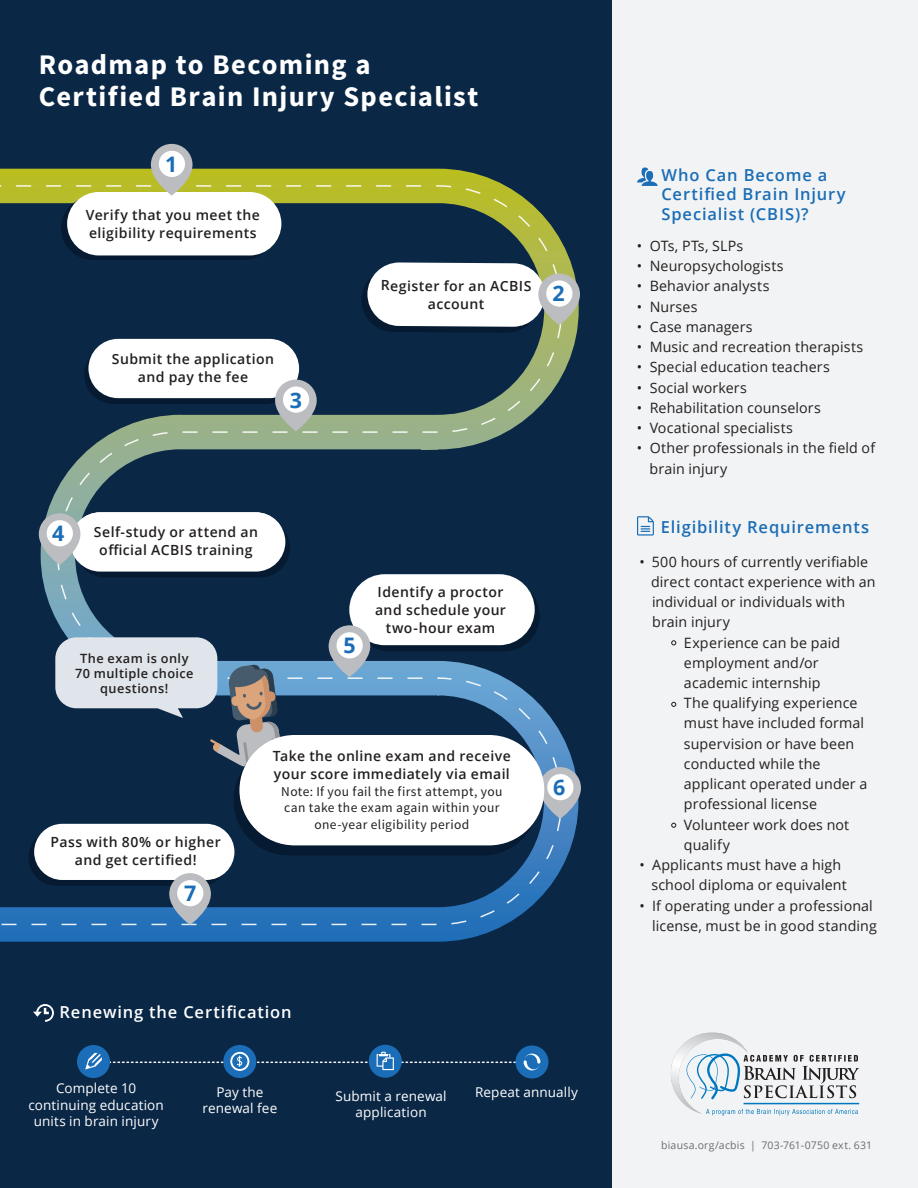
<style>
.page{position:relative;width:918px;height:1188px;background:#fff}
.page>*{position:absolute;margin:0;border:0;box-sizing:border-box;transform-origin:0 0}
.t1{font:700 28.5px/31.5px "Source Sans Pro";letter-spacing:.045em;color:#fff}
.t2{font:700 21.45px "Open Sans";color:#1a6db6}
.t3{font:600 16.5px/19.5px "Open Sans";letter-spacing:.05em;color:#1a6db6}
.t4{font:600 16.5px "Open Sans";letter-spacing:.05em;color:#fff}
.t5{font:14.25px/20.2px "Open Sans";letter-spacing:.01em;color:#231f20}
.t6{font:600 14.1px/18px "Open Sans";letter-spacing:.03em;color:#231f20;text-align:center}
.t7{font:13.5px/16.5px "Open Sans";letter-spacing:.01em;color:#fff;text-align:center}
.t8{font:13.5px/16.5px "Source Sans Pro";letter-spacing:.025em;color:#231f20;text-align:center}
.t9{font:600 12.75px/15px "Open Sans";letter-spacing:.035em;color:#231f20;text-align:center}
.t10{font:10.5px "Open Sans";letter-spacing:.02em;color:#6c6d70}
</style>
<div class="page">
<div style="left:0;top:0;width:612px;height:1188px;background:#0a2746"></div>
<div style="left:612px;top:0;width:306px;height:1188px;background:#f2f3f4"></div>
<svg style="left:0;top:151px;width:581px;height:791px"></svg>
<svg style="left:0;top:185px;width:562px;height:740px"></svg>
<svg style="left:637px;top:516px;width:17px;height:20px"></svg>
<div style="left:55px;top:637px;width:162px;height:71px;background:#dfe5ea;border-radius:21px"></div>
<svg style="left:158px;top:708px;width:25px;height:10px"></svg>
<svg style="left:84px;top:345px;width:211px;height:59px"></svg>
<div style="left:28px;top:830px;width:201px;height:56px;background:#061b32;border-radius:28px"></div>
<div style="left:354px;top:581px;width:186px;height:71px;background:#061b32;border-radius:35px"></div>
<div style="left:75px;top:518px;width:215px;height:60px;background:#061b32;border-radius:30px"></div>
<svg style="left:61px;top:197px;width:214px;height:63px"></svg>
<svg style="left:637px;top:168px;width:21px;height:18px"></svg>
<div style="left:88px;top:339px;width:211px;height:59px;background:#fff;border-radius:30px"></div>
<div style="left:67px;top:192px;width:214px;height:63px;background:#fff;border-radius:32px"></div>
<svg style="left:361px;top:262px;width:184px;height:71px;background:#cfd4d7"></svg>
<div style="left:71px;top:512px;width:214px;height:60px;background:#fff;border-radius:30px"></div>
<div style="left:349px;top:574px;width:186px;height:71px;background:#fff;border-radius:35px"></div>
<div style="left:34px;top:824px;width:200px;height:56px;background:#fff;border-radius:28px"></div>
<svg style="left:538px;top:274px;width:42px;height:51px"></svg>
<div style="left:546px;top:280px;width:27px;height:27px;background:#fff;border-radius:50%"></div>
<svg style="left:275px;top:380px;width:42px;height:51px"></svg>
<div style="left:283px;top:386px;width:26px;height:27px;background:#fff;border-radius:50%"></div>
<svg style="left:39px;top:513px;width:41px;height:52px"></svg>
<div style="left:47px;top:520px;width:26px;height:26px;background:#fff;border-radius:50%"></div>
<svg style="left:329px;top:625px;width:41px;height:52px"></svg>
<div style="left:337px;top:632px;width:26px;height:26px;background:#fff;border-radius:50%"></div>
<svg style="left:539px;top:767px;width:42px;height:52px"></svg>
<div style="left:547px;top:774px;width:26px;height:26px;background:#fff;border-radius:50%"></div>
<svg style="left:169px;top:873px;width:42px;height:52px"></svg>
<div style="left:177px;top:880px;width:26px;height:26px;background:#fff;border-radius:50%"></div>
<svg style="left:33px;top:1004px;width:21px;height:18px"></svg>
<div style="left:223px;top:1045px;width:33px;height:33px;background:#1a6db6;border-radius:50%"></div>
<div style="left:515px;top:1045px;width:33px;height:34px;background:#1a6db6;border-radius:50%"></div>
<div style="left:369px;top:1045px;width:33px;height:33px;background:#1a6db6;border-radius:50%"></div>
<div style="left:77px;top:1045px;width:33px;height:33px;background:#1a6db6;border-radius:50%"></div>
<svg style="left:85px;top:1052px;width:455px;height:19px"></svg>
<svg style="left:151px;top:144px;width:42px;height:52px"></svg>
<div style="left:159px;top:151px;width:26px;height:26px;background:#fff;border-radius:50%"></div>
<svg style="left:210px;top:665px;width:75px;height:118px"></svg>
<div style="left:233px;top:745px;width:305px;height:110px;background:#061b32;border-radius:55px"></div>
<div style="left:239px;top:735px;width:305px;height:110px;background:#fff;border-radius:55px"></div>
<svg style="left:671px;top:641px;width:5px;height:4px"></svg>
<svg style="left:671px;top:702px;width:5px;height:5px"></svg>
<svg style="left:671px;top:823px;width:5px;height:5px"></svg>
<svg style="left:712px;top:1109px;width:146px;height:6px"></svg>
<hr style="left:744px;top:1103px;width:115px;height:1px;background:#0078c0">
<img style="left:671px;top:1032px;width:77px;height:82px">
<svg style="left:686px;top:1052px;width:173px;height:48px"></svg>
<h1 class="t1" style="left:39px;top:50px;width:441px">Roadmap to Becoming a<br>Certified Brain Injury Specialist</h1>
<h2 class="t2" style="left:165px;top:149px;width:14px">1</h2>
<p class="t6" style="left:86px;top:206px;width:175px;text-align:left">Verify that you meet the eligibility requirements</p>
<p class="t6" style="left:112px;top:349px;width:163px">Submit the application and pay the fee</p>
<h2 class="t2" style="left:290px;top:385px;width:14px">3</h2>
<p class="t6" style="left:381px;top:276px;width:152px">Register for an ACBIS account</p>
<h2 class="t2" style="left:553px;top:279px;width:14px">2</h2>
<h2 class="t2" style="left:52px;top:518px;width:14px">4</h2>
<p class="t6" style="left:94px;top:523px;width:166px">Self-study or attend an official ACBIS training</p>
<p class="t9" style="left:75px;top:651px;width:120px">The exam is only<br>70 multiple choice questions!</p>
<h2 class="t2" style="left:344px;top:630px;width:14px">5</h2>
<p class="t6" style="left:375px;top:583px;width:132px">Identify a proctor and schedule your two-hour exam</p>
<p class="t6" style="left:51px;top:833px;width:172px">Pass with 80% or higher and get certified!</p>
<h2 class="t2" style="left:184px;top:878px;width:14px">7</h2>
<p class="t6" style="left:273px;top:746px;width:239px;text-align:left">Take the online exam and receive your score immediately via email</p>
<p class="t8" style="left:281px;top:783px;width:223px">Note: If you fail the first attempt, you can take the exam again within your one-year eligibility period</p>
<p class="t4" style="left:60px;top:1001px;width:233px">Renewing the Certification</p>
<h2 class="t2" style="left:553px;top:772px;width:14px">6</h2>
<p class="t7" style="left:28px;top:1080px;width:137px">Complete 10 continuing education units in brain injury</p>
<p class="t7" style="left:202px;top:1083px;width:76px">Pay the renewal fee</p>
<p class="t7" style="left:475px;top:1083px;width:104px">Repeat annually</p>
<p class="t7" style="left:335px;top:1087px;width:113px">Submit a renewal application</p>
<p class="t3" style="left:661px;top:165px;width:186px">Who Can Become a<br>Certified Brain Injury<br>Specialist (CBIS)?</p>
<p class="t5" style="left:637px;top:235px;width:108px">• OTs, PTs, SLPs</p>
<p class="t5" style="left:637px;top:256px;width:148px">• Neuropsychologists</p>
<p class="t5" style="left:637px;top:276px;width:134px">• Behavior analysts</p>
<p class="t5" style="left:637px;top:296px;width:62px">• Nurses</p>
<p class="t5" style="left:637px;top:316px;width:117px">• Case managers</p>
<p class="t5" style="left:637px;top:337px;width:228px">• Music and recreation therapists</p>
<p class="t5" style="left:637px;top:357px;width:194px">• Special education teachers</p>
<p class="t5" style="left:637px;top:377px;width:111px">• Social workers</p>
<p class="t5" style="left:637px;top:397px;width:185px">• Rehabilitation counselors</p>
<p class="t5" style="left:637px;top:418px;width:158px">• Vocational specialists</p>
<p class="t5" style="left:650px;top:438px;width:227px;text-indent:-13px">• Other professionals in the field of brain injury</p>
<p class="t3" style="left:661px;top:517px;width:210px">Eligibility Requirements</p>
<p class="t5" style="left:639px;top:551px;width:230px">• 500 hours of currently verifiable</p>
<p class="t5" style="left:651px;top:571px;width:226px">direct contact experience with an</p>
<p class="t5" style="left:652px;top:591px;width:194px">individual or individuals with</p>
<p class="t5" style="left:652px;top:612px;width:79px">brain injury</p>
<p class="t5" style="left:684px;top:632px;width:158px">Experience can be paid</p>
<p class="t5" style="left:684px;top:652px;width:136px">employment and/or</p>
<p class="t5" style="left:684px;top:672px;width:138px">academic internship</p>
<p class="t5" style="left:684px;top:693px;width:175px">The qualifying experience</p>
<p class="t5" style="left:684px;top:713px;width:182px">must have included formal</p>
<p class="t5" style="left:684px;top:733px;width:172px">supervision or have been</p>
<p class="t5" style="left:684px;top:753px;width:138px">conducted while the</p>
<p class="t5" style="left:684px;top:774px;width:185px">applicant operated under a</p>
<p class="t5" style="left:684px;top:794px;width:135px">professional license</p>
<p class="t5" style="left:684px;top:814px;width:167px">Volunteer work does not</p>
<p class="t5" style="left:684px;top:834px;width:48px">qualify</p>
<p class="t5" style="left:651px;top:855px;width:197px;text-indent:-12px">• Applicants must have a high school diploma or equivalent</p>
<p class="t5" style="left:640px;top:895px;width:239px;text-align:right">• If operating under a professional license, must be in good standing</p>
<p class="t10" style="left:661px;top:1138px;width:213px">biausa.org/acbis | 703-761-0750 ext. 631</p>
</div>
